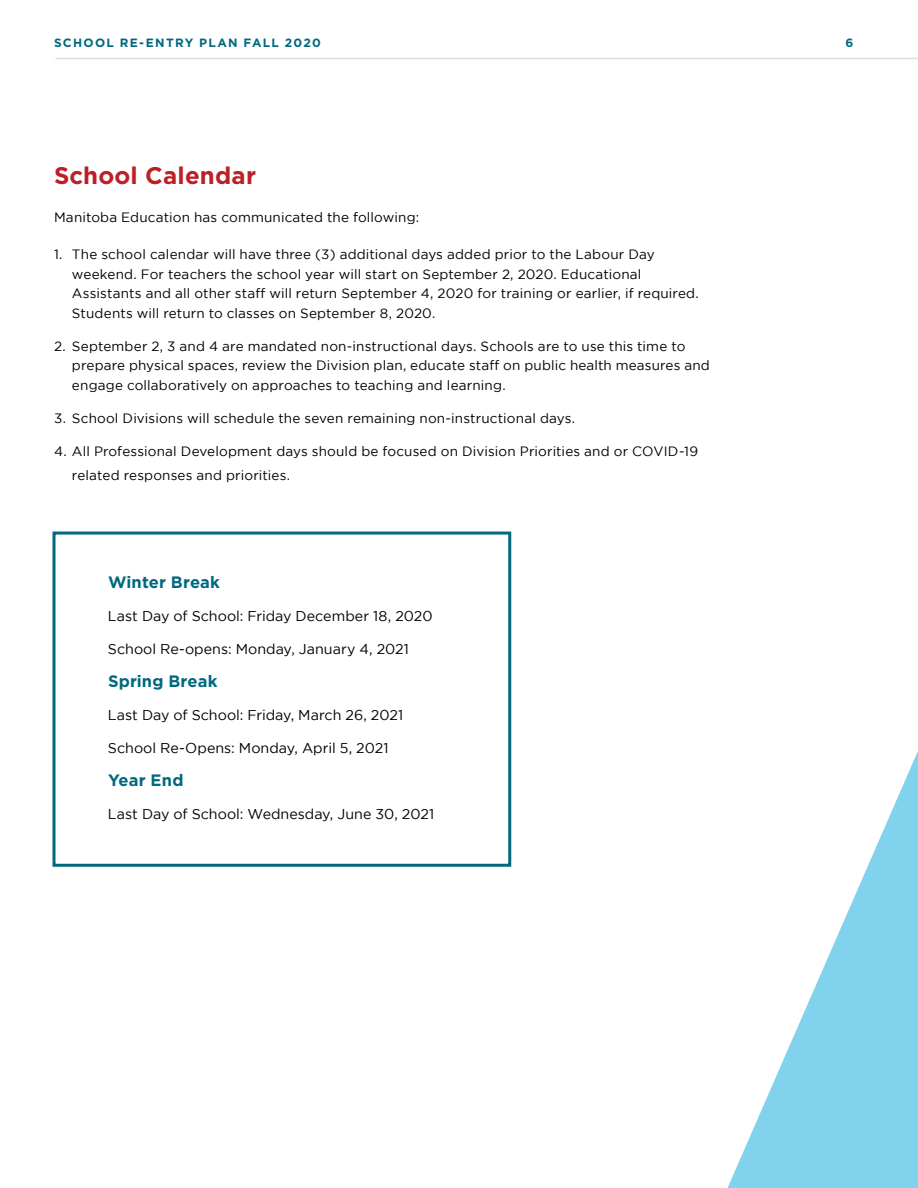
<style>
.page{position:relative;width:918px;height:1188px;background:#fff}
.page>*{position:absolute;margin:0;border:0;box-sizing:border-box;transform-origin:0 0}
.t1{font:700 24px "Gotham";letter-spacing:.005em;color:#bc2026}
.t2{font:700 16.5px "Gotham";letter-spacing:.005em;color:#00697e}
.t3{font:14.25px "Gotham";color:#000}
.t4{font:13.5px/19.5px "Gotham";letter-spacing:.01em;color:#000}
.t5{font:700 12px "Gotham";letter-spacing:.11em;color:#00697e}
</style>
<div class="page">
<div style="left:52px;top:532px;width:459px;height:335px;border:3px solid #00697e"></div>
<svg style="left:728px;top:751px;width:190px;height:437px"></svg>
<hr style="left:56px;top:58px;width:862px;height:1px;background:#e2dddb">
<p class="t5" style="left:54px;top:36px;width:268px">SCHOOL RE-ENTRY PLAN FALL 2020</p>
<p class="t5" style="left:845px;top:36px;width:9px">6</p>
<h1 class="t1" style="left:54px;top:162px;width:204px">School Calendar</h1>
<p class="t4" style="left:54px;top:207px;width:367px">Manitoba Education has communicated the following:</p>
<p class="t4" style="left:72px;top:245px;width:628px;text-indent:-18px">1. The school calendar will have three (3) additional days added prior to the Labour Day weekend. For teachers the school year will start on September 2, 2020. Educational Assistants and all other staff will return September 4, 2020 for training or earlier, if required.<br>Students will return to classes on September 8, 2020.</p>
<p class="t4" style="left:72px;top:336px;width:639px;text-indent:-18px">2. September 2, 3 and 4 are mandated non-instructional days. Schools are to use this time to prepare physical spaces, review the Division plan, educate staff on public health measures and engage collaboratively on approaches to teaching and learning.</p>
<p class="t4" style="left:54px;top:408px;width:523px">3. School Divisions will schedule the seven remaining non-instructional days.</p>
<p class="t4" style="left:72px;top:439px;width:628px;line-height:24px;text-indent:-18px">4. All Professional Development days should be focused on Division Priorities and or COVID-19 related responses and priorities.</p>
<p class="t2" style="left:108px;top:572px;width:114px">Winter Break</p>
<p class="t3" style="left:108px;top:607px;width:326px">Last Day of School: Friday December 18, 2020</p>
<p class="t3" style="left:108px;top:640px;width:303px">School Re-opens: Monday, January 4, 2021</p>
<p class="t2" style="left:108px;top:671px;width:111px">Spring Break</p>
<p class="t3" style="left:108px;top:706px;width:297px">Last Day of School: Friday, March 26, 2021</p>
<p class="t3" style="left:108px;top:739px;width:282px">School Re-Opens: Monday, April 5, 2021</p>
<p class="t2" style="left:108px;top:770px;width:77px">Year End</p>
<p class="t3" style="left:108px;top:805px;width:328px">Last Day of School: Wednesday, June 30, 2021</p>
</div>
